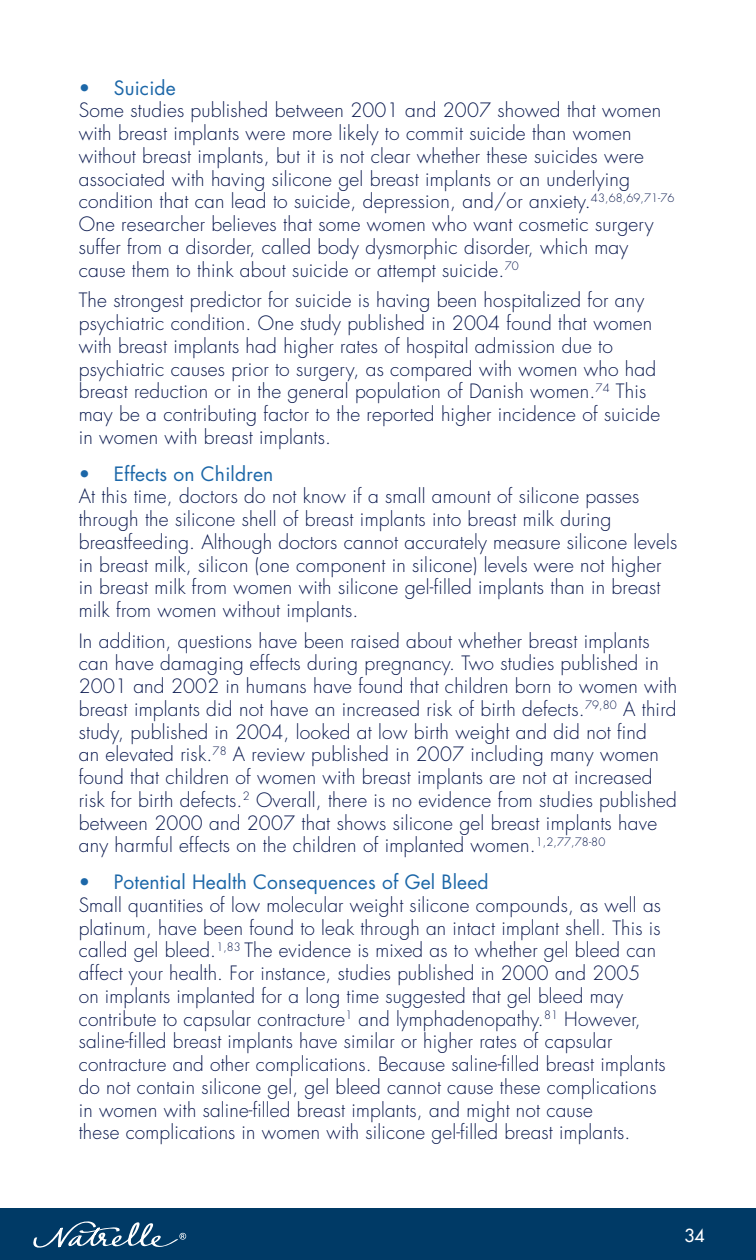
<style>
.page{position:relative;width:756px;height:1260px;background:#fff}
.page>*{position:absolute;margin:0;border:0;box-sizing:border-box;transform-origin:0 0}
.t1{font:300 19.25px/22.8px "Futura Std";letter-spacing:.01em;color:#0c1b50}
.t2{font:19.25px "Futura Std";letter-spacing:.01em;color:#1c67a8}
.t3{font:500 17.5px "Futura Std";color:#fff}
</style>
<div class="page">
<div style="left:0;top:1208px;width:756px;height:52px;background:#003a66"></div>
<svg style="left:33px;top:1221px;width:153px;height:27px"></svg>
<p class="t2" style="left:79px;top:75px;width:99px">• Suicide</p>
<p class="t1" style="left:79px;top:100px;width:597px">Some studies published between 2001 and 2007 showed that women with breast implants were more likely to commit suicide than women without breast implants, but it is not clear whether these suicides were associated with having silicone gel breast implants or an underlying condition that can lead to suicide, depression, and/or anxiety.<sup>43,68,69,71-76<br></sup>One researcher believes that some women who want cosmetic surgery suffer from a disorder, called body dysmorphic disorder, which may cause them to think about suicide or attempt suicide.<sup>70</sup></p>
<p class="t1" style="left:79px;top:289px;width:583px">The strongest predictor for suicide is having been hospitalized for any psychiatric condition. One study published in 2004 found that women with breast implants had higher rates of hospital admission due to psychiatric causes prior to surgery, as compared with women who had breast reduction or in the general population of Danish women.<sup>74</sup> This may be a contributing factor to the reported higher incidence of suicide in women with breast implants.</p>
<p class="t2" style="left:79px;top:461px;width:196px">• Effects on Children</p>
<p class="t1" style="left:79px;top:485px;width:600px">At this time, doctors do not know if a small amount of silicone passes through the silicone shell of breast implants into breast milk during breastfeeding. Although doctors cannot accurately measure silicone levels in breast milk, silicon (one component in silicone) levels were not higher in breast milk from women with silicone gel-filled implants than in breast milk from women without implants.</p>
<p class="t1" style="left:79px;top:630px;width:600px">In addition, questions have been raised about whether breast implants can have damaging effects during pregnancy. Two studies published in 2001 and 2002 in humans have found that children born to women with breast implants did not have an increased risk of birth defects.<sup>79,80</sup> A third study, published in 2004, looked at low birth weight and did not find<br>an elevated risk.<sup>78</sup> A review published in 2007 including many women found that children of women with breast implants are not at increased risk for birth defects.<sup>2</sup> Overall, there is no evidence from studies published between 2000 and 2007 that shows silicone gel breast implants have any harmful effects on the children of implanted women.<sup>1,2,77,78-80</sup></p>
<p class="t2" style="left:79px;top:870px;width:411px">• Potential Health Consequences of Gel Bleed</p>
<p class="t1" style="left:79px;top:894px;width:588px">Small quantities of low molecular weight silicone compounds, as well as platinum, have been found to leak through an intact implant shell. This is called gel bleed.<sup>1,83</sup> The evidence is mixed as to whether gel bleed can affect your health. For instance, studies published in 2000 and 2005<br>on implants implanted for a long time suggested that gel bleed may contribute to capsular contracture<sup>1</sup> and lymphadenopathy.<sup>81</sup> However, saline-filled breast implants have similar or higher rates of capsular contracture and other complications. Because saline-filled breast implants do not contain silicone gel, gel bleed cannot cause these complications in women with saline-filled breast implants, and might not cause<br>these complications in women with silicone gel-filled breast implants.</p>
<p class="t3" style="left:684px;top:1224px;width:22px">34</p>
</div>
